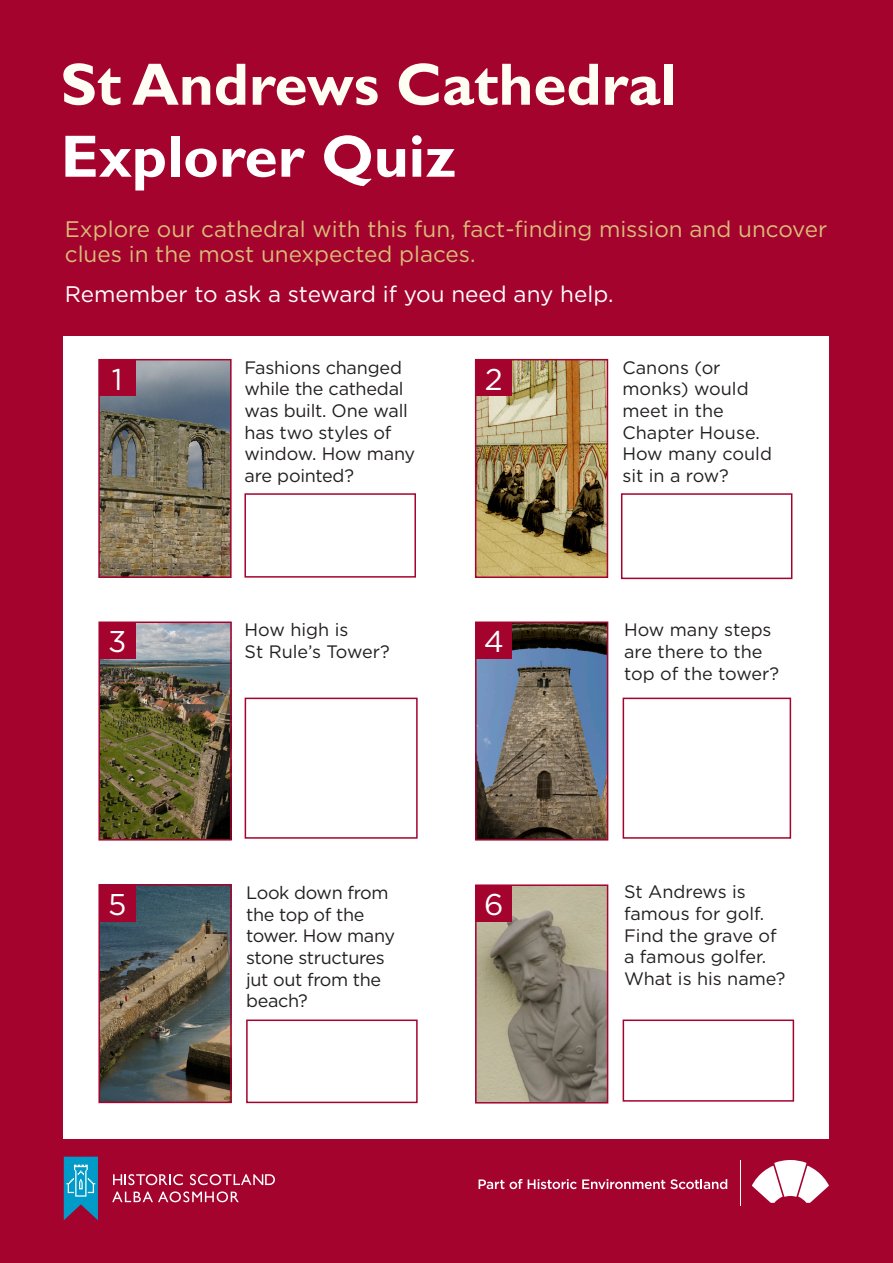
<style>
.page{position:relative;width:893px;height:1263px;background:#a4032e}
.page>*{position:absolute;margin:0;border:0;box-sizing:border-box;transform-origin:0 0}
.t1{font:700 60px/72px "Gill Sans Std";color:#fffef4}
.Questions{font:30px "Gotham";color:#fff}
.standfirst{font:22.5px/25.5px "Gotham";color:#d9bd79}
.standfirst-2{font:22.5px "Gotham";color:#fff}
.Questions-2{font:18px/21.6px "Gotham";letter-spacing:-.01em;color:#231f20}
.s1{color:#fff}
</style>
<div class="page">
<div style="left:64px;top:336px;width:765px;height:802px;background:#fff"></div>
<img style="left:478px;top:887px;width:127px;height:213px">
<div style="left:475px;top:884px;width:133px;height:219px;border:2px solid #a4032e"></div>
<img style="left:101px;top:624px;width:128px;height:213px">
<div style="left:98px;top:621px;width:134px;height:219px;border:2px solid #a4032e"></div>
<img style="left:478px;top:624px;width:127px;height:213px">
<div style="left:475px;top:621px;width:133px;height:219px;border:2px solid #a4032e"></div>
<img style="left:101px;top:887px;width:128px;height:213px">
<div style="left:98px;top:884px;width:134px;height:219px;border:2px solid #a4032e"></div>
<img style="left:478px;top:362px;width:127px;height:213px">
<div style="left:475px;top:359px;width:133px;height:219px;border:2px solid #a4032e"></div>
<div style="left:475px;top:359px;width:37px;height:37px;background:#a4032e"></div>
<div style="left:475px;top:622px;width:37px;height:37px;background:#a4032e"></div>
<div style="left:99px;top:622px;width:37px;height:37px;background:#a4032e"></div>
<div style="left:99px;top:885px;width:37px;height:37px;background:#a4032e"></div>
<div style="left:475px;top:885px;width:37px;height:37px;background:#a4032e"></div>
<img style="left:101px;top:362px;width:128px;height:213px">
<div style="left:98px;top:359px;width:134px;height:219px;border:2px solid #a4032e"></div>
<div style="left:99px;top:359px;width:36px;height:37px;background:#a4032e"></div>
<div style="left:244px;top:493px;width:172px;height:85px;border:2px solid #a4032e"></div>
<div style="left:623px;top:698px;width:168px;height:141px;border:2px solid #a4032e"></div>
<div style="left:246px;top:1019px;width:172px;height:84px;border:2px solid #a4032e"></div>
<div style="left:245px;top:698px;width:173px;height:141px;border:2px solid #a4032e"></div>
<div style="left:621px;top:493px;width:171px;height:86px;border:2px solid #a4032e"></div>
<div style="left:623px;top:1019px;width:171px;height:83px;border:2px solid #a4032e"></div>
<svg style="left:64px;top:1157px;width:34px;height:63px;background:#2d92ba"></svg>
<svg style="left:113px;top:1174px;width:70px;height:11px"></svg>
<svg style="left:190px;top:1174px;width:85px;height:11px"></svg>
<svg style="left:112px;top:1191px;width:127px;height:11px"></svg>
<svg style="left:752px;top:1160px;width:77px;height:43px"></svg>
<svg style="left:479px;top:1179px;width:25px;height:10px"></svg>
<svg style="left:510px;top:1179px;width:12px;height:10px"></svg>
<svg style="left:528px;top:1179px;width:199px;height:10px"></svg>
<hr style="left:741px;top:1160px;width:1px;height:45px;background:#fff">
<p class="t1" style="left:61px;top:48px;width:617px">St Andrews Cathedral<br><span class="s1">Explorer Quiz</span></p>
<p class="standfirst" style="left:65px;top:215px;width:764px">Explore our cathedral with this fun, fact-finding mission and uncover clues in the most unexpected places.</p>
<p class="standfirst-2" style="left:65px;top:279px;width:550px">Remember to ask a steward if you need any help.</p>
<p class="Questions" style="left:112px;top:360px;width:12px">1</p>
<p class="Questions-2" style="left:244px;top:356px;width:172px">Fashions changed while the cathedal was built. One wall has two styles of window. How many are pointed?</p>
<p class="Questions-2" style="left:622px;top:356px;width:151px">Canons (or monks) would meet in the<br>Chapter House.<br>How many could sit in a row?</p>
<p class="Questions" style="left:485px;top:360px;width:19px">2</p>
<p class="Questions-2" style="left:245px;top:619px;width:147px">How high is<br>St Rule’s Tower?</p>
<p class="Questions-2" style="left:624px;top:619px;width:156px">How many steps are there to the top of the tower?</p>
<p class="Questions" style="left:108px;top:622px;width:20px">3</p>
<p class="Questions" style="left:484px;top:622px;width:22px">4</p>
<p class="Questions-2" style="left:246px;top:882px;width:151px">Look down from the top of the tower. How many stone structures jut out from the beach?</p>
<p class="Questions" style="left:108px;top:885px;width:20px">5</p>
<p class="Questions" style="left:484px;top:885px;width:21px">6</p>
<p class="Questions-2" style="left:624px;top:881px;width:163px">St Andrews is famous for golf.<br>Find the grave of a famous golfer.<br>What is his name?</p>
</div>
